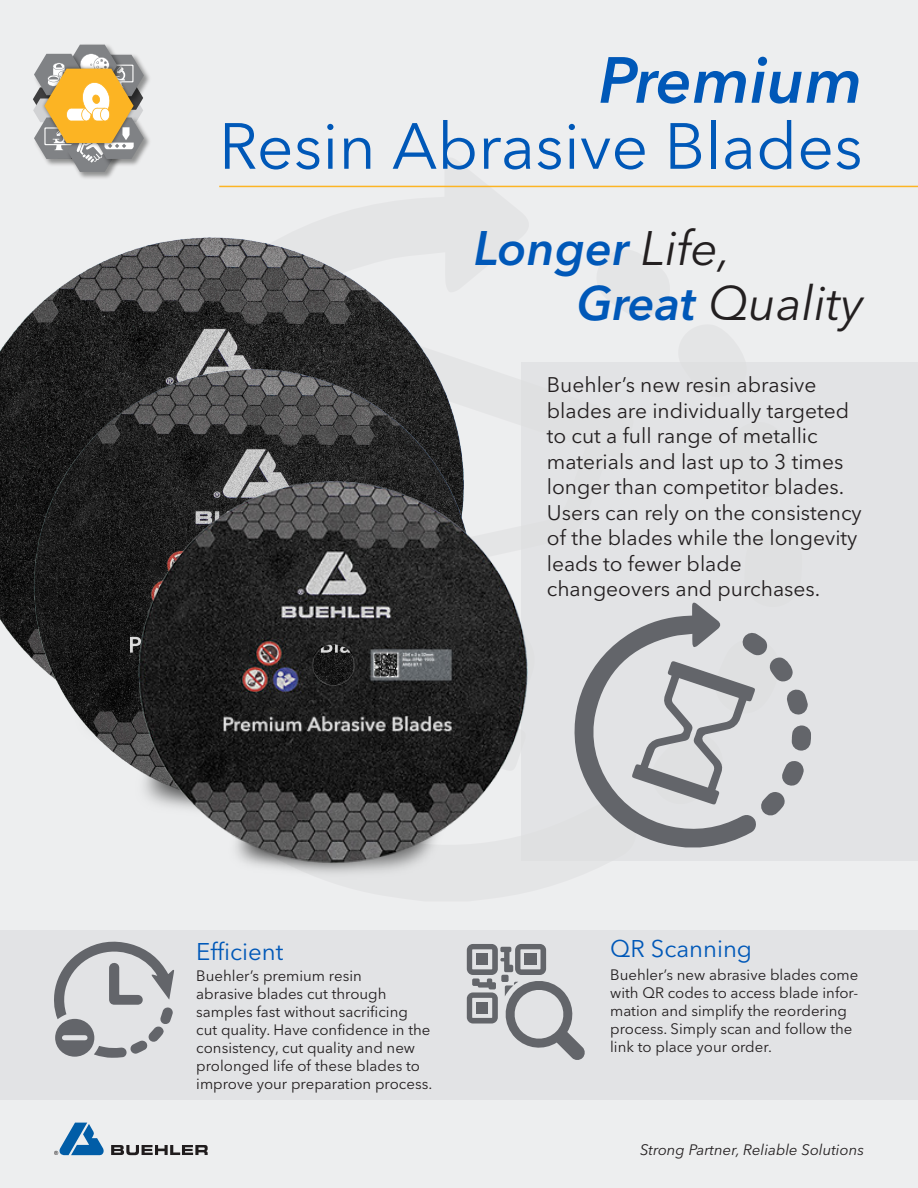
<style>
.page{position:relative;width:918px;height:1188px;background:#edeeef}
.page>*{position:absolute;margin:0;border:0;box-sizing:border-box;transform-origin:0 0}
.t1{font:64.5px "Avenir Next LT Pro";color:#0058b8}
.t2{font:italic 600 64.5px "Avenir Next LT Pro";color:#0058b8}
.t3{font:italic 48px "Avenir Next LT Pro";color:#231f20}
.t4{font:italic 600 48px "Avenir Next LT Pro";color:#0058b8}
.t5{font:24px "Avenir Next LT Pro";color:#0058b8}
.t6{font:21px/25.5px "Avenir Next LT Pro";color:#231f20}
.t7{font:15px/18px "Avenir Next LT Pro";color:#231f20}
.t8{font:italic 15px "Avenir Next LT Pro";color:#231f20}
.s1{font-weight:400;color:#231f20}
.s2{font-weight:600;color:#0058b8}
</style>
<div class="page">
<div style="left:521px;top:362px;width:397px;height:499px;background:#dcdddf"></div>
<img style="left:0;top:237px;width:431px;height:419px">
<img style="left:29px;top:362px;width:435px;height:409px">
<img style="left:144px;top:131px;width:6px;height:21px">
<img style="left:144px;top:68px;width:6px;height:21px">
<img style="left:78px;top:172px;width:35px;height:7px">
<svg style="left:33px;top:45px;width:111px;height:127px"></svg>
<div style="left:0;top:930px;width:918px;height:169px;background:#dcdddf"></div>
<svg style="left:111px;top:1145px;width:97px;height:10px"></svg>
<svg style="left:54px;top:1123px;width:50px;height:32px"></svg>
<hr style="left:219px;top:186px;width:699px;height:1px;background:#fcb423">
<svg style="left:54px;top:941px;width:120px;height:117px"></svg>
<svg style="left:574px;top:602px;width:182px;height:245px"></svg>
<svg style="left:632px;top:632px;width:179px;height:184px"></svg>
<svg style="left:467px;top:944px;width:118px;height:116px"></svg>
<img style="left:139px;top:481px;width:388px;height:396px">
<p class="t2" style="left:599px;top:41px;width:265px">Premium</p>
<p class="t1" style="left:219px;top:108px;width:645px">Resin Abrasive Blades</p>
<p class="t4" style="left:474px;top:219px;width:258px">Longer <span class="s1">Life,</span></p>
<p class="t3" style="left:577px;top:274px;width:289px"><span class="s2">Great</span> Quality</p>
<p class="t6" style="left:547px;top:372px;width:304px">Buehler’s new resin abrasive blades are individually targeted</p>
<p class="t6" style="left:547px;top:423px;width:272px">to cut a full range of metallic</p>
<p class="t6" style="left:547px;top:449px;width:317px">materials and last up to 3 times longer than competitor blades.<br>Users can rely on the consistency of the blades while the longevity leads to fewer blade</p>
<p class="t6" style="left:547px;top:576px;width:275px">changeovers and purchases.</p>
<p class="t5" style="left:196px;top:937px;width:89px">Efficient</p>
<p class="t7" style="left:196px;top:966px;width:167px">Buehler’s premium resin</p>
<p class="t7" style="left:196px;top:984px;width:192px">abrasive blades cut through</p>
<p class="t7" style="left:196px;top:1002px;width:237px">samples fast without sacrificing cut quality. Have confidence in the consistency, cut quality and new prolonged life of these blades to improve your preparation process.</p>
<p class="t5" style="left:610px;top:935px;width:143px">QR Scanning</p>
<p class="t7" style="left:610px;top:965px;width:250px">Buehler’s new abrasive blades come with QR codes to access blade infor&shy;mation and simplify the reordering process. Simply scan and follow the link to place your order.</p>
<p class="t8" style="left:640px;top:1141px;width:225px">Strong Partner, Reliable Solutions</p>
</div>
